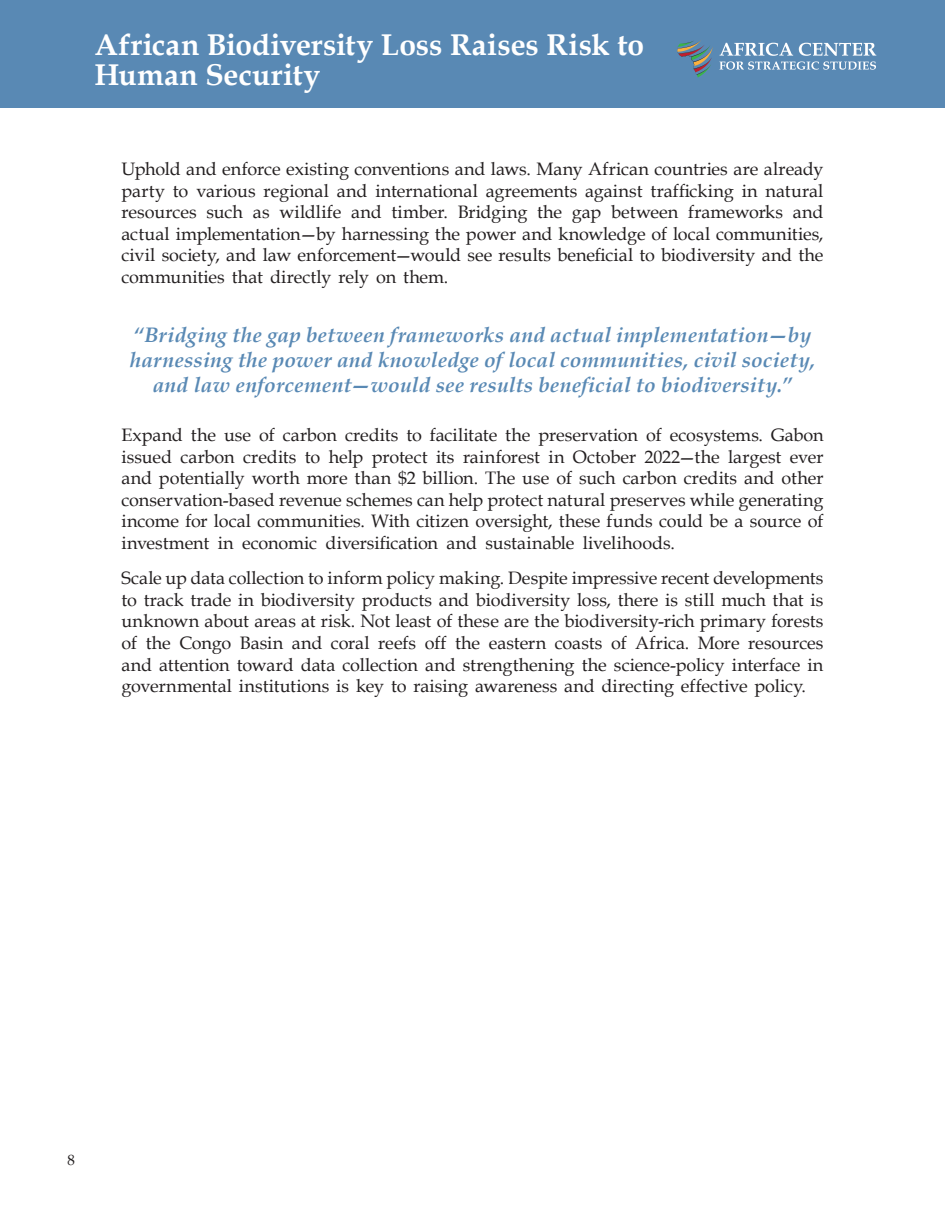
<style>
.page{position:relative;width:945px;height:1215px;background:#fff}
.page>*{position:absolute;margin:0;border:0;box-sizing:border-box;transform-origin:0 0}
.t1{font:700 30px/30px "Book Antiqua";letter-spacing:.005em;color:#fff}
.t2{font:italic 700 21px/25.2px "Book Antiqua";letter-spacing:.01em;color:#5989b4;text-align:center}
.t3{font:18px/21.6px "Book Antiqua";color:#231f20;text-align:justify}
.t4{font:15px "Book Antiqua";color:#231f20}
</style>
<div class="page">
<div style="left:0;top:0;width:945px;height:108px;background:#5989b4"></div>
<svg style="left:677px;top:40px;width:199px;height:38px"></svg>
<h1 class="t1" style="left:94px;top:29px;width:551px">African Biodiversity Loss Raises Risk to<br>Human Security</h1>
<p class="t3" style="left:122px;top:158px;width:703px">Uphold and enforce existing conventions and laws. Many African countries are already party to various regional and international agreements against trafficking in natural resources such as wildlife and timber. Bridging the gap between frameworks and actual implementation—by harnessing the power and knowledge of local communities, civil society, and law enforcement—would see results beneficial to biodiversity and the communities that directly rely on them.</p>
<p class="t2" style="left:130px;top:322px;width:687px">“Bridging the gap between frameworks and actual implementation—by harnessing the power and knowledge of local communities, civil society, and law enforcement—would see results beneficial to biodiversity.”</p>
<p class="t3" style="left:122px;top:424px;width:704px">Expand the use of carbon credits to facilitate the preservation of ecosystems. Gabon issued carbon credits to help protect its rainforest in October 2022—the largest ever and potentially worth more than $2 billion. The use of such carbon credits and other conservation-based revenue schemes can help protect natural preserves while generating income for local communities. With citizen oversight, these funds could be a source of investment in economic diversification and sustainable livelihoods.</p>
<p class="t3" style="left:122px;top:567px;width:704px">Scale up data collection to inform policy making. Despite impressive recent developments to track trade in biodiversity products and biodiversity loss, there is still much that is unknown about areas at risk. Not least of these are the biodiversity-rich primary forests of the Congo Basin and coral reefs off the eastern coasts of Africa. More resources and attention toward data collection and strengthening the science-policy interface in governmental institutions is key to raising awareness and directing effective policy.</p>
<p class="t4" style="left:68px;top:1149px;width:9px">8</p>
</div>
